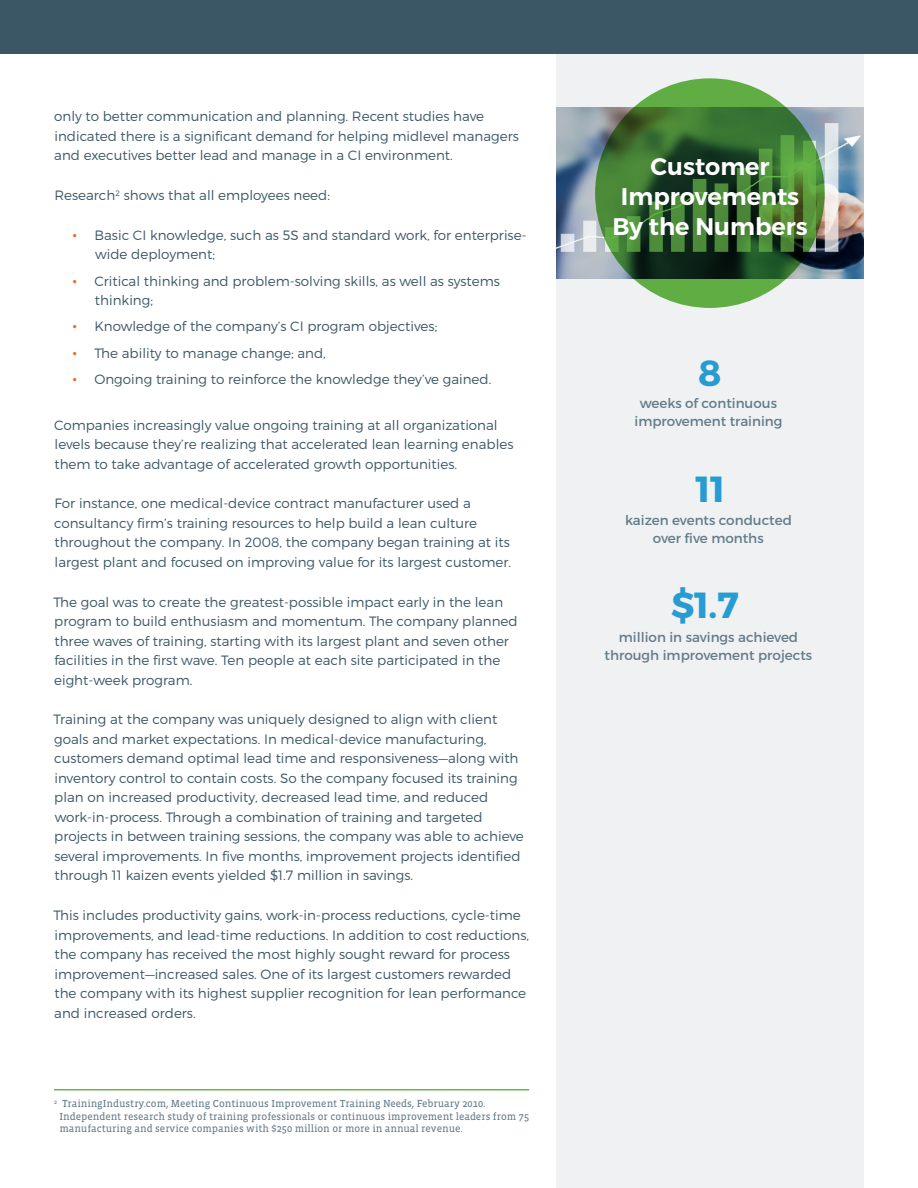
<style>
.page{position:relative;width:918px;height:1188px;background:#fff}
.page>*{position:absolute;margin:0;border:0;box-sizing:border-box;transform-origin:0 0}
.t1{font:700 36.3px "Montserrat";color:#269cd3}
.t2{font:600 24px/30px "Montserrat";color:#fff;text-align:center}
.t3{font:300 13.5px/19.5px "Montserrat";color:#3b5765}
.t4{font:13.5px/18px "Montserrat";color:#627c8a;text-align:center}
.t5{font:10.5px/12.6px "Vista Slab OT";color:#627c8a}
.s1{font-weight:400;font-size:16.5px;color:#f26523}
</style>
<div class="page">
<div style="left:0;top:0;width:918px;height:54px;background:#3b5765"></div>
<div style="left:556px;top:42px;width:308px;height:1146px;background:#eff1f2"></div>
<img style="left:556px;top:107px;width:308px;height:172px">
<svg style="left:595px;top:78px;width:230px;height:230px;background:#3b7131"></svg>
<hr style="left:54px;top:1089px;width:475px;height:1px;background:#67b748">
<p class="t3" style="left:54px;top:107px;width:466px">only to better communication and planning. Recent studies have indicated there is a significant demand for helping midlevel managers and executives better lead and manage in a CI environment.</p>
<p class="t3" style="left:54px;top:185px;width:277px">Research<sup>2</sup> shows that all employees need:</p>
<p class="t3" style="left:95px;top:225px;width:433px;text-indent:-23px"><span class="s1">•</span> Basic CI knowledge, such as 5S and standard work, for enterprise&shy;wide deployment;</p>
<p class="t3" style="left:95px;top:271px;width:406px;text-indent:-22px"><span class="s1">•</span> Critical thinking and problem-solving skills, as well as systems thinking;</p>
<p class="t3" style="left:73px;top:317px;width:366px"><span class="s1">•</span> Knowledge of the company’s CI program objectives;</p>
<p class="t3" style="left:73px;top:343px;width:255px"><span class="s1">•</span> The ability to manage change; and,</p>
<p class="t3" style="left:73px;top:369px;width:420px"><span class="s1">•</span> Ongoing training to reinforce the knowledge they’ve gained.</p>
<p class="t3" style="left:54px;top:415px;width:461px">Companies increasingly value ongoing training at all organizational levels because they’re realizing that accelerated lean learning enables them to take advantage of accelerated growth opportunities.</p>
<p class="t3" style="left:54px;top:494px;width:459px">For instance, one medical-device contract manufacturer used a consultancy firm’s training resources to help build a lean culture throughout the company. In 2008, the company began training at its largest plant and focused on improving value for its largest customer.</p>
<p class="t3" style="left:53px;top:592px;width:466px">The goal was to create the greatest-possible impact early in the lean program to build enthusiasm and momentum. The company planned three waves of training, starting with its largest plant and seven other facilities in the first wave. Ten people at each site participated in the eight-week program.</p>
<p class="t3" style="left:53px;top:710px;width:472px">Training at the company was uniquely designed to align with client goals and market expectations. In medical-device manufacturing, customers demand optimal lead time and responsiveness—along with inventory control to contain costs. So the company focused its training plan on increased productivity, decreased lead time, and reduced work-in-process. Through a combination of training and targeted projects in between training sessions, the company was able to achieve several improvements. In five months, improvement projects identified through 11 kaizen events yielded $1.7 million in savings.</p>
<p class="t3" style="left:53px;top:905px;width:477px">This includes productivity gains, work-in-process reductions, cycle-time improvements, and lead-time reductions. In addition to cost reductions, the company has received the most highly sought reward for process improvement—increased sales. One of its largest customers rewarded the company with its highest supplier recognition for lean performance and increased orders.</p>
<p class="t5" style="left:60px;top:1098px;width:471px;text-indent:-6px"><sup>2</sup> TrainingIndustry.com, Meeting Continuous Improvement Training Needs, February 2010.<br>Independent research study of training professionals or continuous improvement leaders from 75 manufacturing and service companies with $250 million or more in annual revenue.</p>
<h2 class="t2" style="left:612px;top:151px;width:197px">Customer<br>Improvements<br>By the Numbers</h2>
<h1 class="t1" style="left:698px;top:351px;width:25px">8</h1>
<p class="t4" style="left:635px;top:394px;width:149px">weeks of continuous improvement training</p>
<h1 class="t1" style="left:696px;top:467px;width:31px">11</h1>
<p class="t4" style="left:625px;top:511px;width:168px">kaizen events conducted over five months</p>
<h1 class="t1" style="left:671px;top:582px;width:69px">$1.7</h1>
<p class="t4" style="left:605px;top:628px;width:209px">million in savings achieved through improvement projects</p>
</div>
